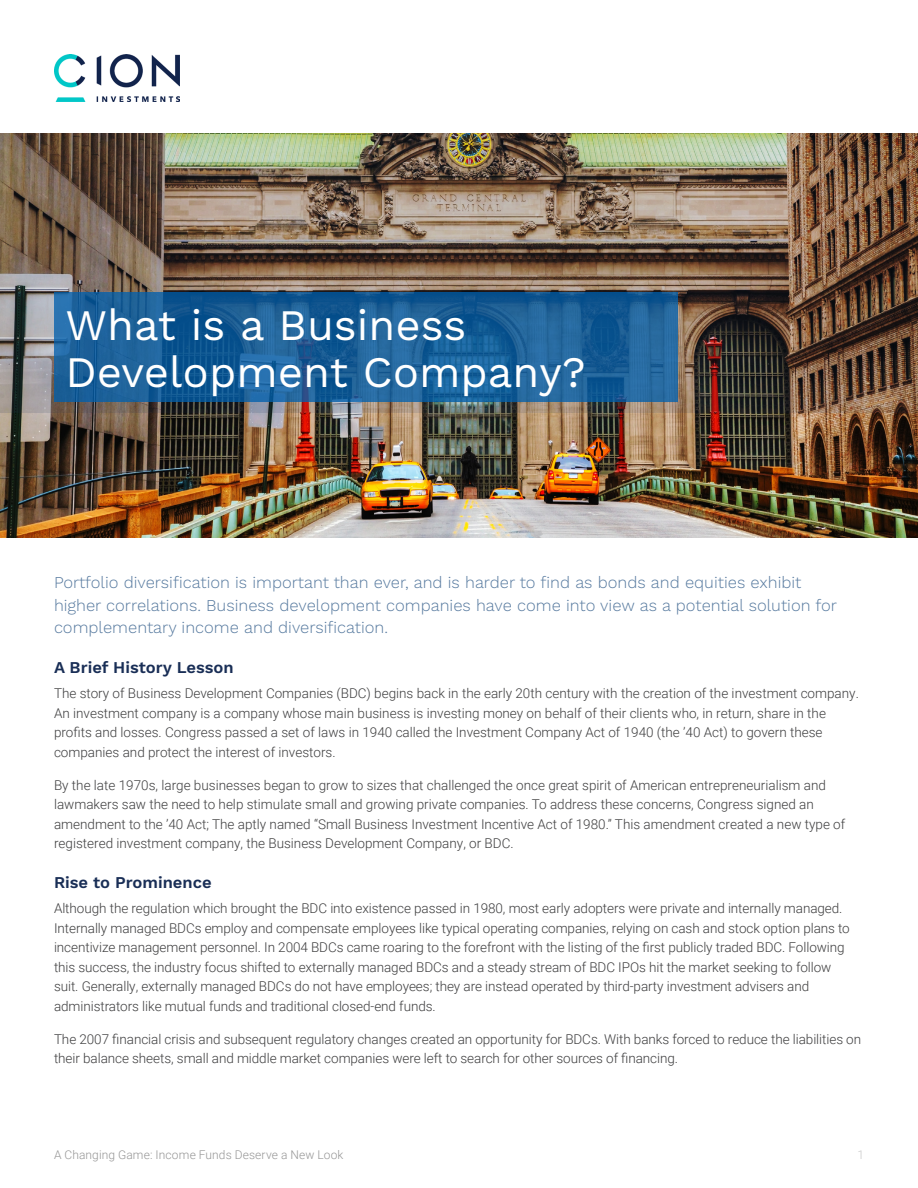
<style>
.page{position:relative;width:918px;height:1188px;background:#fff}
.page>*{position:absolute;margin:0;border:0;box-sizing:border-box;transform-origin:0 0}
.Title_Main{font:43.5px/46.5px "Work Sans";color:#fff}
.intro_copy_works_sans{font:300 16.5px/22.5px "Work Sans";color:#577a9f}
.work_sans_headers_navy{font:600 16.5px "Work Sans";color:#192e56}
.body_copy{font:300 13.5px/19.5px "Roboto";letter-spacing:-.005em;color:#3e3e3f}
.t1{font:300 12px "Roboto";letter-spacing:.01em;color:#969696}
.t2{font:300 12px "Roboto";color:#cacaca}
</style>
<div class="page">
<img style="left:0;top:413px;width:918px;height:125px">
<img style="left:54px;top:54px;width:126px;height:47px">
<img style="left:0;top:133px;width:918px;height:280px">
<svg style="left:54px;top:293px;width:624px;height:109px"></svg>
<p class="Title_Main" style="left:65px;top:304px;width:522px">What is a Business<br>Development Company?</p>
<p class="intro_copy_works_sans" style="left:54px;top:572px;width:785px">Portfolio diversification is important than ever, and is harder to find as bonds and equities exhibit higher correlations. Business development companies have come into view as a potential solution for complementary income and diversification.</p>
<p class="work_sans_headers_navy" style="left:54px;top:658px;width:181px">A Brief History Lesson</p>
<p class="body_copy" style="left:54px;top:683px;width:806px">The story of Business Development Companies (BDC) begins back in the early 20th century with the creation of the investment company.<br>An investment company is a company whose main business is investing money on behalf of their clients who, in return, share in the profits and losses. Congress passed a set of laws in 1940 called the Investment Company Act of 1940 (the ’40 Act) to govern these companies and protect the interest of investors.</p>
<p class="body_copy" style="left:54px;top:775px;width:793px">By the late 1970s, large businesses began to grow to sizes that challenged the once great spirit of American entrepreneurialism and lawmakers saw the need to help stimulate small and growing private companies. To address these concerns, Congress signed an amendment to the ’40 Act; The aptly named “Small Business Investment Incentive Act of 1980.” This amendment created a new type of registered investment company, the Business Development Company, or BDC.</p>
<p class="work_sans_headers_navy" style="left:54px;top:873px;width:159px">Rise to Prominence</p>
<p class="body_copy" style="left:54px;top:898px;width:797px">Although the regulation which brought the BDC into existence passed in 1980, most early adopters were private and internally managed.<br>Internally managed BDCs employ and compensate employees like typical operating companies, relying on cash and stock option plans to incentivize management personnel. In 2004 BDCs came roaring to the forefront with the listing of the first publicly traded BDC. Following this success, the industry focus shifted to externally managed BDCs and a steady stream of BDC IPOs hit the market seeking to follow suit. Generally, externally managed BDCs do not have employees; they are instead operated by third-party investment advisers and administrators like mutual funds and traditional closed-end funds.</p>
<p class="body_copy" style="left:54px;top:1029px;width:809px">The 2007 financial crisis and subsequent regulatory changes created an opportunity for BDCs. With banks forced to reduce the liabilities on their balance sheets, small and middle market companies were left to search for other sources of financing.</p>
<p class="t1" style="left:54px;top:1146px;width:291px">A Changing Game: Income Funds Deserve a New Look</p>
<p class="t2" style="left:857px;top:1146px;width:8px">1</p>
</div>
